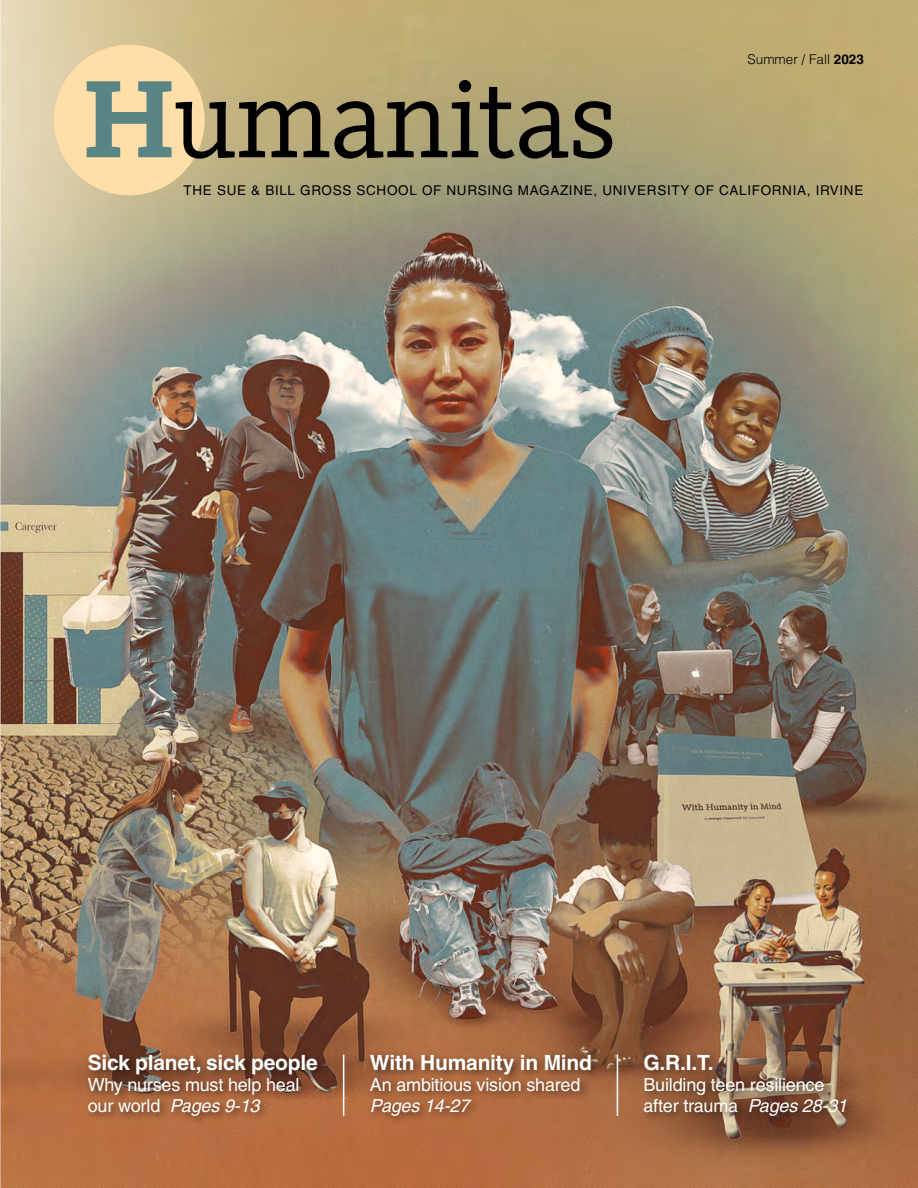
<style>
.page{position:relative;width:918px;height:1188px;background:#fff}
.page>*{position:absolute;margin:0;border:0;box-sizing:border-box;transform-origin:0 0}
.t1{font:114px "Kievit Slab OT";letter-spacing:-.02em;color:#000001}
.t2{font:700 21px "Helvetica LT Pro";letter-spacing:-.01em;color:#fff}
.t3{font:18px/21px "Helvetica LT Pro";letter-spacing:-.01em;color:#fff}
.t4{font:italic 18px "Helvetica LT Pro";letter-spacing:-.01em;color:#fff}
.t5{font:13.5px "Helvetica LT Pro";letter-spacing:.05em;color:#000001}
.t6{font:300 13.5px "Helvetica LT Pro";color:#000001}
.s1{font-weight:700;color:#5a8586}
.s2{font-weight:700}
.s3{font-style:italic}
</style>
<div class="page">
<img style="left:1px;top:0;width:917px;height:1188px">
<div style="left:54px;top:45px;width:151px;height:150px;background:#ffdea7;border-radius:50%"></div>
<div style="left:84px;top:1050px;width:244px;height:76px;background:#000001;opacity:.58"></div>
<div style="left:367px;top:1050px;width:235px;height:76px;background:#000001;opacity:.58"></div>
<div style="left:640px;top:1050px;width:217px;height:76px;background:#000001;opacity:.58"></div>
<hr style="left:343px;top:1055px;width:1px;height:61px;background:#fff">
<hr style="left:617px;top:1055px;width:1px;height:61px;background:#fff">
<h1 class="t1" style="left:84px;top:54px;width:536px"><span class="s1">H</span>umanitas</h1>
<p class="t6" style="left:748px;top:50px;width:118px">Summer / Fall <span class="s2">2023</span></p>
<p class="t5" style="left:184px;top:182px;width:681px">THE SUE &amp; BILL GROSS SCHOOL OF NURSING MAGAZINE, UNIVERSITY OF CALIFORNIA, IRVINE</p>
<p class="t2" style="left:88px;top:1049px;width:232px">Sick planet, sick people</p>
<p class="t3" style="left:88px;top:1074px;width:213px">Why nurses must help heal our world <span class="s3">Pages 9-13</span></p>
<p class="t2" style="left:370px;top:1049px;width:224px">With Humanity in Mind</p>
<p class="t3" style="left:370px;top:1074px;width:212px">An ambitious vision shared</p>
<p class="t4" style="left:370px;top:1095px;width:101px">Pages 14-27</p>
<p class="t2" style="left:643px;top:1049px;width:72px">G.R.I.T.</p>
<p class="t3" style="left:643px;top:1074px;width:205px">Building teen resilience after trauma <span class="s3">Pages 28-31</span></p>
</div>
